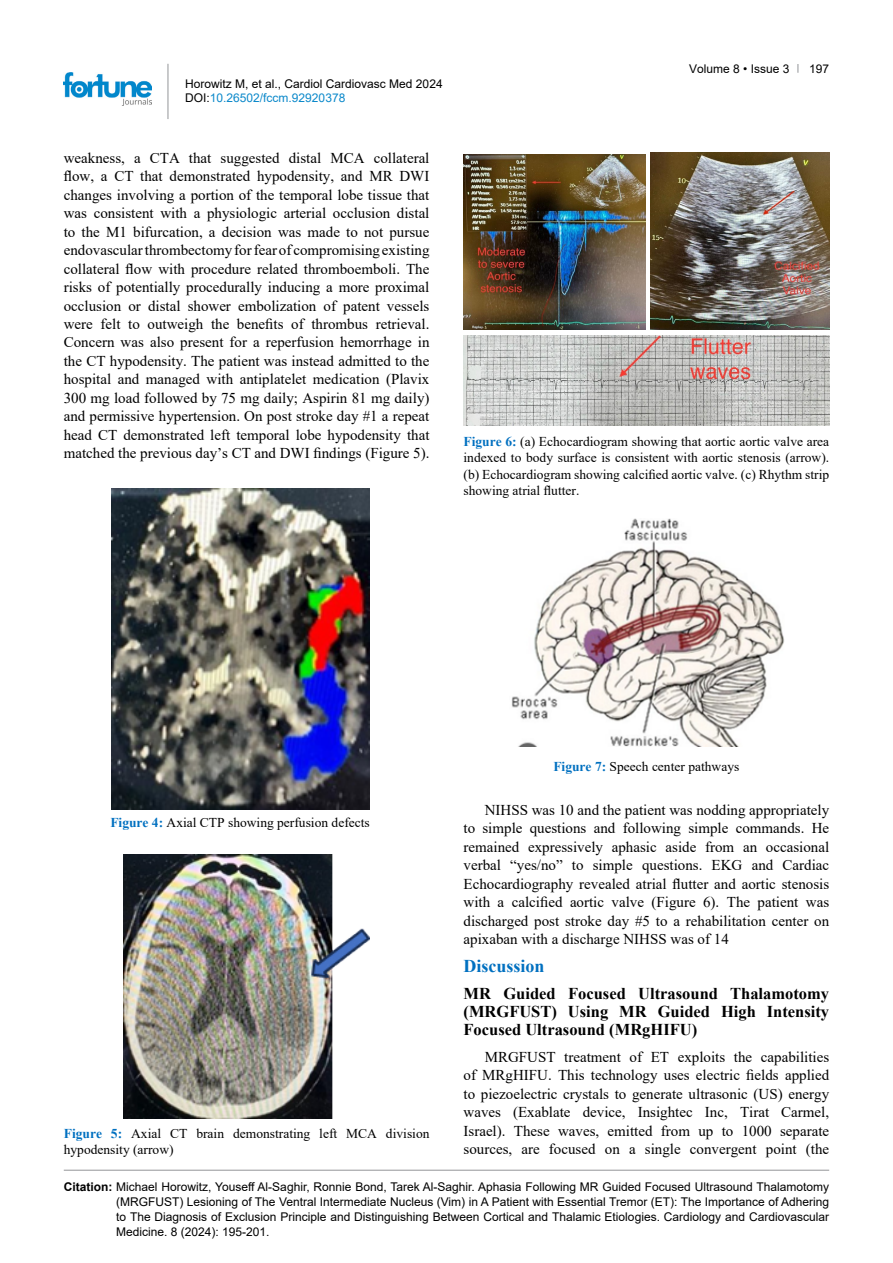
<style>
.page{position:relative;width:893px;height:1263px;background:#fff}
.page>*{position:absolute;margin:0;border:0;box-sizing:border-box;transform-origin:0 0}
.t1{font:700 18px "Times New Roman";color:#0070c0}
.t2{font:700 16.5px/18px "Times New Roman";color:#000;text-align:justify}
.t3{font:15px/18.5px "Times New Roman";color:#000;text-align:justify}
.t4{font:13.5px/16.5px "Times New Roman";color:#000;text-align:justify}
.t5{font:12px/15px "Arial";color:#000}
.s1{color:#0a88ca}
.s2{font-weight:700;color:#0070c0}
.s3{font-weight:700}
</style>
<div class="page">
<hr style="left:168px;top:64px;width:1px;height:55px;background:#939598">
<img style="left:64px;top:72px;width:88px;height:33px">
<hr style="left:64px;top:1170px;width:765px;height:1px;background:#939598">
<img style="left:111px;top:488px;width:258px;height:321px">
<img style="left:463px;top:154px;width:182px;height:176px">
<img style="left:651px;top:152px;width:178px;height:178px">
<img style="left:463px;top:336px;width:367px;height:89px">
<img style="left:511px;top:519px;width:273px;height:227px">
<img style="left:124px;top:854px;width:245px;height:264px">
<p class="t5" style="left:185px;top:76px;width:259px;line-height:14.4px">Horowitz M, et al., Cardiol Cardiovasc Med 2024<br>DOI:<span class="s1">10.26502/fccm.92920378</span></p>
<p class="t3" style="left:64px;top:148px;width:367px">weakness, a CTA that suggested distal MCA collateral flow, a CT that demonstrated hypodensity, and MR DWI changes involving a portion of the temporal lobe tissue that was consistent with a physiologic arterial occlusion distal to the M1 bifurcation, a decision was made to not pursue endovascular thrombectomy for fear of compromising existing collateral flow with procedure related thromboemboli. The risks of potentially procedurally inducing a more proximal occlusion or distal shower embolization of patent vessels were felt to outweigh the benefits of thrombus retrieval.<br>Concern was also present for a reperfusion hemorrhage in the CT hypodensity. The patient was instead admitted to the hospital and managed with antiplatelet medication (Plavix 300 mg load followed by 75 mg daily; Aspirin 81 mg daily) and permissive hypertension. On post stroke day #1 a repeat head CT demonstrated left temporal lobe hypodensity that matched the previous day’s CT and DWI findings (Figure 5).</p>
<p class="t5" style="left:689px;top:61px;width:102px">Volume 8 • Issue 3</p>
<p class="t5" style="left:809px;top:61px;width:22px">197</p>
<p class="t4" style="left:463px;top:432px;width:367px"><span class="s2">Figure 6:</span> (a) Echocardiogram showing that aortic aortic valve area indexed to body surface is consistent with aortic stenosis (arrow). (b) Echocardiogram showing calcified aortic valve. (c) Rhythm strip showing atrial flutter.</p>
<p class="t4" style="left:110px;top:814px;width:261px"><span class="s2">Figure 4:</span> Axial CTP showing perfusion defects</p>
<p class="t4" style="left:64px;top:1124px;width:367px"><span class="s2">Figure 5:</span> Axial CT brain demonstrating left MCA division hypodensity (arrow)</p>
<p class="t4" style="left:553px;top:757px;width:187px"><span class="s2">Figure 7:</span> Speech center pathways</p>
<p class="t3" style="left:463px;top:800px;width:367px;text-indent:21px">NIHSS was 10 and the patient was nodding appropriately to simple questions and following simple commands. He remained expressively aphasic aside from an occasional verbal “yes/no” to simple questions. EKG and Cardiac Echocardiography revealed atrial flutter and aortic stenosis with a calcified aortic valve (Figure 6). The patient was discharged post stroke day #5 to a rehabilitation center on apixaban with a discharge NIHSS was of 14</p>
<p class="t1" style="left:463px;top:953px;width:83px">Discussion</p>
<p class="t2" style="left:463px;top:984px;width:367px">MR Guided Focused Ultrasound Thalamotomy (MRGFUST) Using MR Guided High Intensity Focused Ultrasound (MRgHIFU)</p>
<p class="t3" style="left:463px;top:1047px;width:367px;text-indent:21px">MRGFUST treatment of ET exploits the capabilities of MRgHIFU. This technology uses electric fields applied to piezoelectric crystals to generate ultrasonic (US) energy waves (Exablate device, Insightec Inc, Tirat Carmel, Israel). These waves, emitted from up to 1000 separate sources, are focused on a single convergent point (the</p>
<p class="t5" style="left:116px;top:1179px;width:715px;text-align:justify;text-indent:-52px"><span class="s3">Citation:</span> Michael Horowitz, Youseff Al-Saghir, Ronnie Bond, Tarek Al-Saghir. Aphasia Following MR Guided Focused Ultrasound Thalamotomy (MRGFUST) Lesioning of The Ventral Intermediate Nucleus (Vim) in A Patient with Essential Tremor (ET): The Importance of Adhering to The Diagnosis of Exclusion Principle and Distinguishing Between Cortical and Thalamic Etiologies. Cardiology and Cardiovascular Medicine. 8 (2024): 195-201.</p>
</div>
